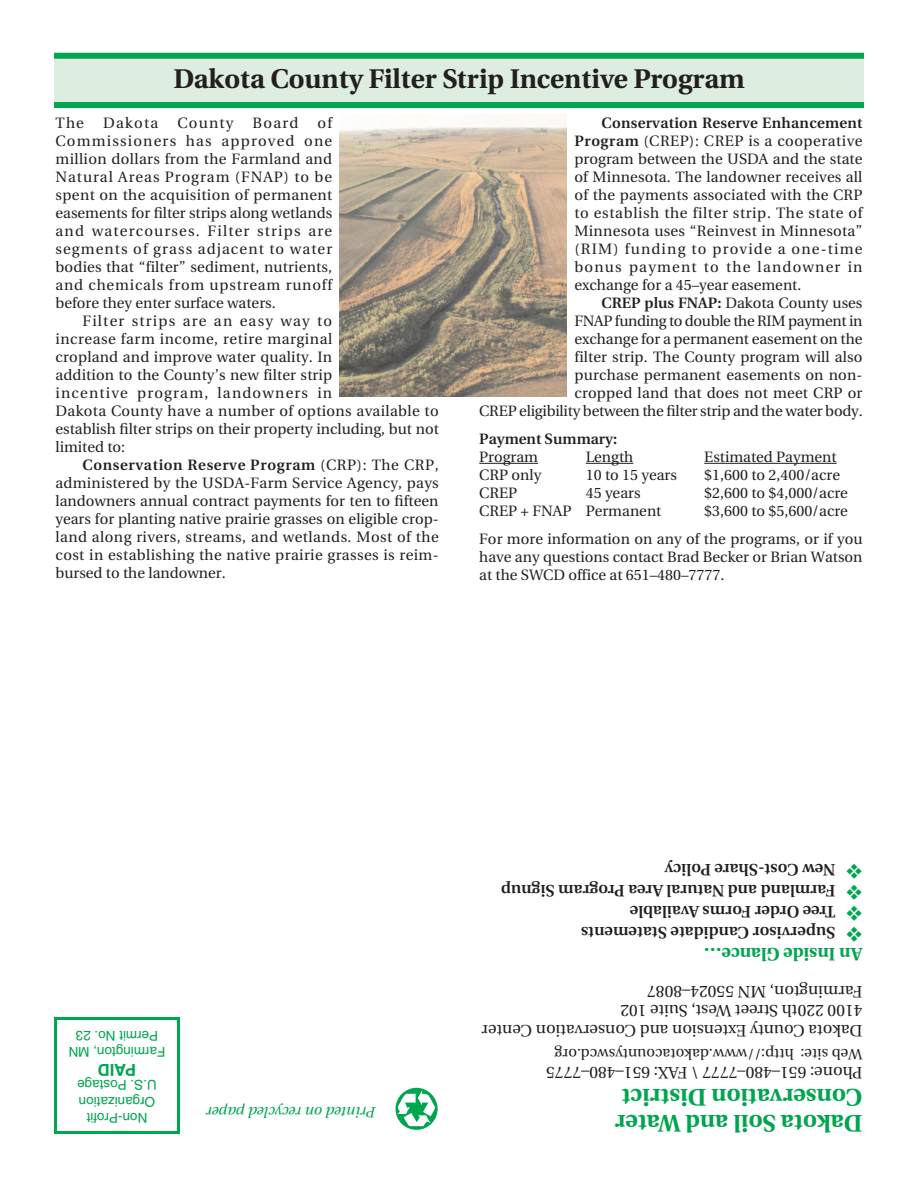
<style>
.page{position:relative;width:918px;height:1188px;background:#fff}
.page>*{position:absolute;margin:0;border:0;box-sizing:border-box;transform-origin:0 0}
.t1{font:700 27px "Utopia";color:#231f20}
.t2{font:700 24px/25.7px "Utopia";color:#00a54f}
.t3{font:700 18px "Utopia";color:#00a54f}
.t4{font:16.5px/19.8px "Utopia";color:#231f20}
.t5{font:600 16.5px "Utopia";color:#231f20}
.t6{font:700 16.5px "Helvetica";color:#00a54f}
.t7{font:15px/18px "Utopia";color:#231f20;text-align:justify}
.t8{font:15px/18px "Utopia";letter-spacing:.025em;color:#231f20}
.t9{font:italic 15px "Utopia";color:#00a54f}
.t10{font:600 15px "Utopia";color:#231f20}
.t11{font:13.5px/16.5px "Helvetica";color:#00a54f;text-align:center}
.s1{font-weight:600}
</style>
<div class="page">
<div style="left:54px;top:1017px;width:126px;height:117px;border:3px solid #00a54f"></div>
<hr style="left:479px;top:463px;width:59px;height:1px;background:#231f20">
<hr style="left:586px;top:463px;width:47px;height:1px;background:#231f20">
<hr style="left:704px;top:463px;width:133px;height:1px;background:#231f20">
<div style="left:54px;top:56px;width:810px;height:50px;background:#ddeee1"></div>
<div style="left:54px;top:53px;width:810px;height:6px;background:#00a54f"></div>
<div style="left:54px;top:102px;width:810px;height:6px;background:#00a54f"></div>
<img style="left:340px;top:115px;width:227px;height:282px">
<h1 class="t1" style="left:173px;top:68px;width:573px">Dakota County Filter Strip Incentive Program</h1>
<p class="t7" style="left:56px;top:115px;width:278px;text-indent:262px">of Commissioners has approved one million dollars from the Farmland and Natural Areas Program (FNAP) to be spent on the acquisition of permanent easements for filter strips along wetlands and watercourses. Filter strips are segments of grass adjacent to water bodies that “filter” sediment, nutrients, and chemicals from upstream runoff before they enter surface waters.</p>
<p class="t8" style="left:56px;top:313px;width:385px;text-indent:27px">Filter strips are an easy way to<br>increase farm income, retire marginal<br>cropland and improve water quality. In<br>addition to the County’s new filter strip<br>incentive program, landowners in<br>Dakota County have a number of options available to establish filter strips on their property including, but not limited to:</p>
<p class="t7" style="left:56px;top:457px;width:385px;text-indent:27px"><span class="s1">Conservation Reserve Program</span> (CRP): The CRP, administered by the USDA-Farm Service Agency, pays landowners annual contract payments for ten to fifteen years for planting native prairie grasses on eligible crop&shy;land along rivers, streams, and wetlands. Most of the cost in establishing the native prairie grasses is reim&shy;bursed to the landowner.</p>
<p class="t7" style="left:56px;top:115px;width:30px">The</p>
<p class="t7" style="left:103px;top:115px;width:57px">Dakota</p>
<p class="t7" style="left:177px;top:115px;width:57px">County</p>
<p class="t7" style="left:253px;top:115px;width:47px">Board</p>
<p class="t7" style="left:575px;top:115px;width:290px;text-indent:27px"><span class="s1">Conservation Reserve Enhancement Program</span> (CREP): CREP is a cooperative program between the USDA and the state of Minnesota. The landowner receives all of the payments associated with the CRP to establish the filter strip. The state of Minnesota uses “Reinvest in Minnesota” (RIM) funding to provide a one-time bonus payment to the landowner in exchange for a 45–year easement.</p>
<p class="t7" style="left:479px;top:295px;width:385px;text-align:right"><span class="s1">CREP plus FNAP:</span> Dakota County uses<br>FNAP funding to double the RIM payment in<br>exchange for a permanent easement on the<br>filter strip. The County program will also<br>purchase permanent easements on non-<br>cropped land that does not meet CRP or<br>CREP eligibility between the filter strip and the water body.</p>
<p class="t10" style="left:479px;top:433px;width:139px">Payment Summary:</p>
<p class="t7" style="left:479px;top:449px;width:60px">Program</p>
<p class="t7" style="left:586px;top:449px;width:49px">Length</p>
<p class="t7" style="left:704px;top:449px;width:134px">Estimated Payment</p>
<p class="t7" style="left:479px;top:467px;width:64px">CRP only</p>
<p class="t7" style="left:586px;top:467px;width:93px">10 to 15 years</p>
<p class="t7" style="left:704px;top:467px;width:137px">$1,600 to 2,400/acre</p>
<p class="t7" style="left:479px;top:485px;width:40px">CREP</p>
<p class="t7" style="left:586px;top:485px;width:56px">45 years</p>
<p class="t7" style="left:704px;top:485px;width:145px">$2,600 to $4,000/acre</p>
<p class="t7" style="left:479px;top:503px;width:184px">CREP + FNAP Permanent</p>
<p class="t7" style="left:479px;top:498px;width:385px;line-height:27.8px;text-indent:225px">$3,600 to $5,600/acre<br>For more information on any of the programs, or if you</p>
<p class="t7" style="left:479px;top:549px;width:385px">have any questions contact Brad Becker or Brian Watson at the SWCD office at 651–480–7777.</p>
<p class="t11" style="left:165px;top:1059px;width:98px;rotate:-180deg">Farmington, MN<br>Permit No. 23</p>
<p class="t6" style="left:136px;top:1076px;width:40px;rotate:-180deg">PAID</p>
<p class="t11" style="left:157px;top:1125px;width:81px;rotate:-180deg">Non-Profit<br>Organization<br>U.S. Postage</p>
<p class="t9" style="left:377px;top:1118px;width:171px;rotate:-180deg">Printed on recycled paper</p>
<p class="t5" style="left:836px;top:876px;width:172px;rotate:-180deg">New Cost-Share Policy</p>
<p class="t5" style="left:836px;top:897px;width:336px;rotate:-180deg">Farmland and Natural Area Program Signup</p>
<p class="t5" style="left:836px;top:918px;width:207px;rotate:-180deg">Tree Order Forms Available</p>
<p class="t5" style="left:836px;top:939px;width:256px;rotate:-180deg">Supervisor Candidate Statements</p>
<p class="t3" style="left:862px;top:961px;width:160px;rotate:-180deg">An Inside Glance…</p>
<p class="t4" style="left:862px;top:1039px;width:382px;rotate:-180deg">Dakota County Extension and Conservation Center<br>4100 220th Street West, Suite 102<br>Farmington, MN 55024–8087</p>
<p class="t7" style="left:862px;top:1061px;width:309px;rotate:-180deg">Web site: http://www.dakotacountyswcd.org</p>
<p class="t4" style="left:862px;top:1081px;width:318px;rotate:-180deg">Phone: 651–480–7777 \ FAX: 651–480–7775</p>
<h2 class="t2" style="left:862px;top:1134px;width:249px;rotate:-180deg">Dakota Soil and Water<br>Conservation District</h2>
</div>
